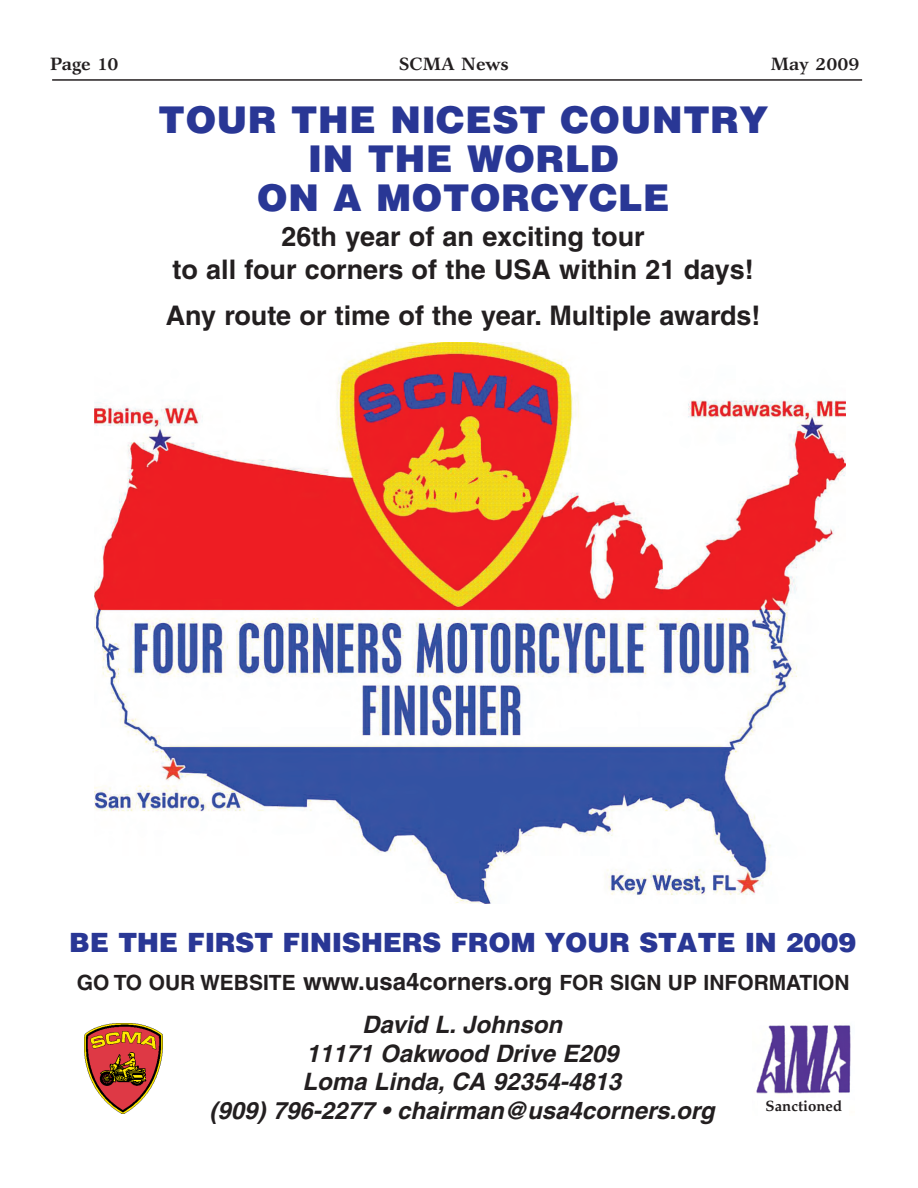
<style>
.page{position:relative;width:918px;height:1188px;background:#fff}
.page>*{position:absolute;margin:0;border:0;box-sizing:border-box;transform-origin:0 0}
.t1{font:900 37.5px/39px "Helvetica";color:#293795;text-align:center}
.t2{font:700 27px/33px "Helvetica";color:#231f20;text-align:center}
.t3{font:900 27px "Helvetica";letter-spacing:-.02em;color:#293795}
.t4{font:italic 700 24px/28.5px "Helvetica";color:#231f20;text-align:center}
.t5{font:700 21px "Helvetica";color:#231f20}
.t6{font:700 18px "Garth Graphic";color:#231f20}
.t7{font:700 15px "Palatino";color:#231f20}
.s1{font-size:24px}
</style>
<div class="page">
<hr style="left:52px;top:79px;width:810px;height:2px;background:#231f20">
<img style="left:85px;top:1023px;width:77px;height:91px">
<img style="left:756px;top:1025px;width:95px;height:69px">
<img style="left:94px;top:342px;width:752px;height:561px">
<p class="t6" style="left:50px;top:57px;width:70px">Page 10</p>
<p class="t6" style="left:399px;top:57px;width:111px">SCMA News</p>
<p class="t6" style="left:771px;top:57px;width:90px">May 2009</p>
<h1 class="t1" style="left:158px;top:103px;width:612px">TOUR THE NICEST COUNTRY<br>IN THE WORLD<br>ON A MOTORCYCLE</h1>
<p class="t2" style="left:173px;top:223px;width:583px">26th year of an exciting tour<br>to all four corners of the USA within 21 days!</p>
<p class="t2" style="left:166px;top:302px;width:596px">Any route or time of the year. Multiple awards!</p>
<p class="t3" style="left:69px;top:932px;width:789px">BE THE FIRST FINISHERS FROM YOUR STATE IN 2009</p>
<p class="t5" style="left:77px;top:975px;width:774px">GO TO OUR WEBSITE <span class="s1">www.usa4corners.org</span> FOR SIGN UP INFORMATION</p>
<p class="t4" style="left:209px;top:1013px;width:511px">David L. Johnson<br>11171 Oakwood Drive E209<br>Loma Linda, CA 92354-4813<br>(909) 796-2277 • chairman@usa4corners.org</p>
<p class="t7" style="left:766px;top:1100px;width:78px">Sanctioned</p>
</div>
